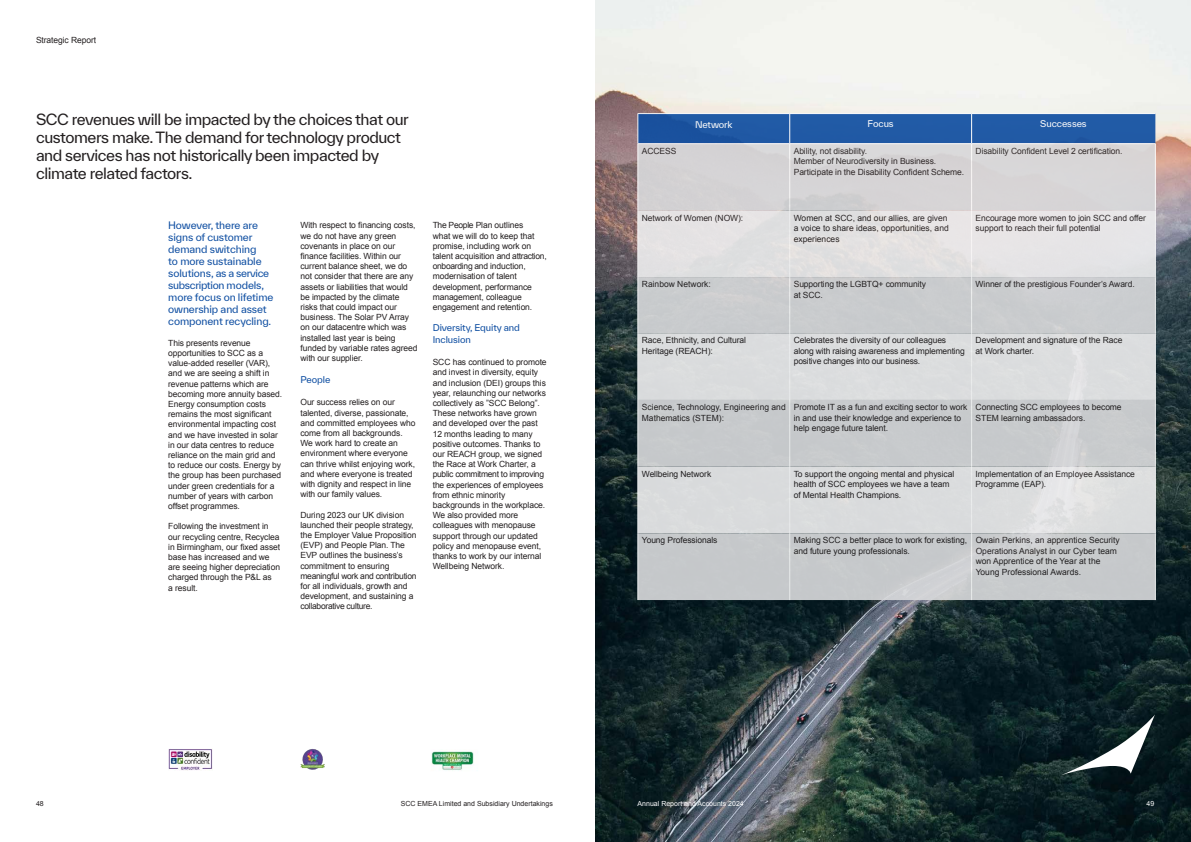
<style>
.page{position:relative;width:1191px;height:842px;background:#fff}
.page>*{position:absolute;margin:0;border:0;box-sizing:border-box;transform-origin:0 0}
.t1{font:15px/18px "TWK Everett";letter-spacing:-.03em;color:#231f20}
.t2{font:10px/12px "TWK Everett";letter-spacing:-.01em;color:#0d4da1}
.t3{font:9px/12px "TWK Everett";letter-spacing:-.01em;color:#0d4da1}
.t4{font:9px "TWK Everett";letter-spacing:-.01em;color:#fff}
.t5{font:8.5px/10.2px "Arial";letter-spacing:-.01em;color:#231f20}
.t6{font:8.5px/10.2px "Arial";letter-spacing:-.035em;color:#231f20}
.t7{font:7px "Arial";color:#231f20}
.t8{font:7px "Arial";color:#fff}
</style>
<div class="page">
<img style="left:595px;top:0;width:596px;height:842px">
<svg style="left:1061px;top:714px;width:94px;height:61px"></svg>
<svg style="left:638px;top:144px;width:517px;height:456px;background:#ceced0"></svg>
<svg style="left:638px;top:210px;width:517px;height:323px;background:#d5d7d8"></svg>
<svg style="left:637px;top:114px;width:518px;height:29px;background:#215aa5"></svg>
<hr style="left:637px;top:144px;width:1px;height:66px;background:#fff">
<hr style="left:789px;top:144px;width:1px;height:66px;background:#fff">
<hr style="left:971px;top:144px;width:1px;height:66px;background:#fff">
<hr style="left:1155px;top:144px;width:1px;height:66px;background:#fff">
<hr style="left:637px;top:210px;width:1px;height:67px;background:#fff">
<hr style="left:789px;top:210px;width:1px;height:67px;background:#fff">
<hr style="left:971px;top:210px;width:1px;height:67px;background:#fff">
<hr style="left:1155px;top:210px;width:1px;height:67px;background:#fff">
<hr style="left:637px;top:277px;width:1px;height:56px;background:#fff">
<hr style="left:789px;top:277px;width:1px;height:56px;background:#fff">
<hr style="left:971px;top:277px;width:1px;height:56px;background:#fff">
<hr style="left:1155px;top:277px;width:1px;height:56px;background:#fff">
<hr style="left:637px;top:333px;width:1px;height:67px;background:#fff">
<hr style="left:789px;top:333px;width:1px;height:67px;background:#fff">
<hr style="left:971px;top:333px;width:1px;height:67px;background:#fff">
<hr style="left:1155px;top:333px;width:1px;height:67px;background:#fff">
<hr style="left:637px;top:400px;width:1px;height:67px;background:#fff">
<hr style="left:789px;top:400px;width:1px;height:67px;background:#fff">
<hr style="left:971px;top:400px;width:1px;height:67px;background:#fff">
<hr style="left:1155px;top:400px;width:1px;height:67px;background:#fff">
<hr style="left:637px;top:467px;width:1px;height:66px;background:#fff">
<hr style="left:789px;top:467px;width:1px;height:66px;background:#fff">
<hr style="left:971px;top:467px;width:1px;height:66px;background:#fff">
<hr style="left:1155px;top:467px;width:1px;height:66px;background:#fff">
<hr style="left:637px;top:533px;width:1px;height:67px;background:#fff">
<hr style="left:789px;top:533px;width:1px;height:67px;background:#fff">
<hr style="left:971px;top:533px;width:1px;height:67px;background:#fff">
<hr style="left:1155px;top:533px;width:1px;height:67px;background:#fff">
<hr style="left:637px;top:113px;width:152px;height:1px;background:#fff">
<hr style="left:789px;top:113px;width:182px;height:1px;background:#fff">
<hr style="left:971px;top:113px;width:184px;height:1px;background:#fff">
<hr style="left:637px;top:143px;width:152px;height:1px;background:#fff">
<hr style="left:789px;top:143px;width:182px;height:1px;background:#fff">
<hr style="left:971px;top:143px;width:184px;height:1px;background:#fff">
<img style="left:168px;top:749px;width:44px;height:21px">
<img style="left:300px;top:749px;width:25px;height:21px">
<img style="left:431px;top:751px;width:43px;height:20px">
<p class="t5" style="left:36px;top:35px;width:62px">Strategic Report</p>
<p class="t1" style="left:36px;top:110px;width:374px">SCC revenues will be impacted by the choices that our customers make. The demand for technology product and services has not historically been impacted by</p>
<p class="t1" style="left:36px;top:164px;width:158px">climate related factors.</p>
<p class="t2" style="left:168px;top:219px;width:91px">However, there are</p>
<p class="t2" style="left:168px;top:231px;width:86px">signs of customer</p>
<p class="t2" style="left:168px;top:243px;width:90px">demand switching</p>
<p class="t2" style="left:168px;top:255px;width:107px">to more sustainable solutions, as a service subscription models, more focus on lifetime ownership and asset component recycling.</p>
<p class="t5" style="left:168px;top:338px;width:96px">This presents revenue opportunities to SCC as a</p>
<p class="t5" style="left:168px;top:358px;width:104px">value-added reseller (VAR),</p>
<p class="t5" style="left:168px;top:368px;width:115px">and we are seeing a shift in revenue patterns which are becoming more annuity based.</p>
<p class="t5" style="left:168px;top:399px;width:115px">Energy consumption costs remains the most significant environmental impacting cost and we have invested in solar in our data centres to reduce reliance on the main grid and to reduce our costs. Energy by the group has been purchased under green credentials for a number of years with carbon offset programmes.</p>
<p class="t5" style="left:168px;top:521px;width:113px">Following the investment in our recycling centre, Recyclea in Birmingham, our fixed asset base has increased and we are seeing higher depreciation charged through the P&amp;L as<br>a result.</p>
<p class="t5" style="left:300px;top:220px;width:117px">With respect to financing costs, we do not have any green covenants in place on our finance facilities. Within our current balance sheet, we do not consider that there are any assets or liabilities that would be impacted by the climate risks that could impact our business. The Solar PV Array on our datacentre which was installed last year is being</p>
<p class="t5" style="left:300px;top:343px;width:118px">funded by variable rates agreed with our supplier.</p>
<p class="t3" style="left:300px;top:374px;width:31px">People</p>
<p class="t5" style="left:300px;top:397px;width:116px">Our success relies on our talented, diverse, passionate, and committed employees who come from all backgrounds.<br>We work hard to create an environment where everyone can thrive whilst enjoying work, and where everyone is treated with dignity and respect in line with our family values.</p>
<p class="t5" style="left:300px;top:510px;width:117px">During 2023 our UK division launched their people strategy, the Employer Value Proposition (EVP) and People Plan. The<br>EVP outlines the business’s commitment to ensuring</p>
<p class="t6" style="left:300px;top:571px;width:118px">meaningful work and contribution for all individuals, growth and development, and sustaining a collaborative culture.</p>
<p class="t5" style="left:433px;top:220px;width:115px">The People Plan outlines<br>what we will do to keep that promise, including work on talent acquisition and attraction, onboarding and induction, modernisation of talent development, performance management, colleague engagement and retention.</p>
<p class="t3" style="left:433px;top:321px;width:89px">Diversity, Equity and<br>Inclusion</p>
<p class="t5" style="left:433px;top:357px;width:115px">SCC has continued to promote and invest in diversity, equity and inclusion (DEI) groups this year, relaunching our networks collectively as ”SCC Belong”.<br>These networks have grown and developed over the past</p>
<p class="t5" style="left:433px;top:429px;width:102px">12 months leading to many</p>
<p class="t5" style="left:433px;top:439px;width:113px">positive outcomes. Thanks to our REACH group, we signed the Race at Work Charter, a public commitment to improving the experiences of employees from ethnic minority</p>
<p class="t5" style="left:433px;top:500px;width:114px">backgrounds in the workplace.<br>We also provided more</p>
<p class="t5" style="left:433px;top:520px;width:110px">colleagues with menopause support through our updated policy and menopause event, thanks to work by our internal<br>Wellbeing Network.</p>
<p class="t4" style="left:695px;top:118px;width:39px">Network</p>
<p class="t4" style="left:867px;top:117px;width:28px">Focus</p>
<p class="t4" style="left:1040px;top:117px;width:48px">Successes</p>
<p class="t5" style="left:642px;top:146px;width:36px">ACCESS</p>
<p class="t5" style="left:793px;top:146px;width:172px;line-height:10.5px">Ability, not disability.<br>Member of Neurodiversity in Business.<br>Participate in the Disability Confident Scheme.</p>
<p class="t5" style="left:975px;top:146px;width:148px">Disability Confident Level 2 certification.</p>
<p class="t5" style="left:642px;top:213px;width:103px">Network of Women (NOW):</p>
<p class="t5" style="left:793px;top:212px;width:156px;line-height:10.5px">Women at SCC, and our allies, are given a voice to share ideas, opportunities, and experiences</p>
<p class="t5" style="left:975px;top:212px;width:172px;line-height:10.5px">Encourage more women to join SCC and offer support to reach their full potential</p>
<p class="t5" style="left:642px;top:279px;width:70px">Rainbow Network:</p>
<p class="t5" style="left:793px;top:279px;width:134px;line-height:10.5px">Supporting the LGBTQ+ community at SCC.</p>
<p class="t5" style="left:975px;top:279px;width:161px">Winner of the prestigious Founder’s Award.</p>
<p class="t5" style="left:642px;top:335px;width:106px;line-height:10.5px">Race, Ethnicity, and Cultural<br>Heritage (REACH):</p>
<p class="t5" style="left:793px;top:335px;width:173px;line-height:10.5px">Celebrates the diversity of our colleagues along with raising awareness and implementing positive changes into our business.</p>
<p class="t5" style="left:975px;top:335px;width:148px;line-height:10.5px">Development and signature of the Race at Work charter.</p>
<p class="t5" style="left:642px;top:402px;width:145px;line-height:10.5px">Science, Technology, Engineering and<br>Mathematics (STEM):</p>
<p class="t5" style="left:793px;top:402px;width:175px;line-height:10.5px">Promote IT as a fun and exciting sector to work in and use their knowledge and experience to help engage future talent.</p>
<p class="t5" style="left:975px;top:402px;width:148px;line-height:10.5px">Connecting SCC employees to become<br>STEM learning ambassadors.</p>
<p class="t5" style="left:642px;top:469px;width:71px">Wellbeing Network</p>
<p class="t5" style="left:793px;top:469px;width:162px;line-height:10.5px">To support the ongoing mental and physical health of SCC employees we have a team of Mental Health Champions.</p>
<p class="t5" style="left:975px;top:469px;width:161px;line-height:10.5px">Implementation of an Employee Assistance<br>Programme (EAP).</p>
<p class="t5" style="left:642px;top:535px;width:77px">Young Professionals</p>
<p class="t5" style="left:794px;top:535px;width:175px;line-height:10.5px">Making SCC a better place to work for existing, and future young professionals.</p>
<p class="t5" style="left:975px;top:535px;width:146px;line-height:10.5px">Owain Perkins, an apprentice Security Operations Analyst in our Cyber team won Apprentice of the Year at the Young Professional Awards.</p>
<p class="t7" style="left:36px;top:799px;width:9px">48</p>
<p class="t7" style="left:401px;top:799px;width:154px">SCC EMEA Limited and Subsidiary Undertakings</p>
<p class="t8" style="left:637px;top:799px;width:108px">Annual Report and Accounts 2024</p>
<p class="t8" style="left:1146px;top:799px;width:9px">49</p>
</div>
